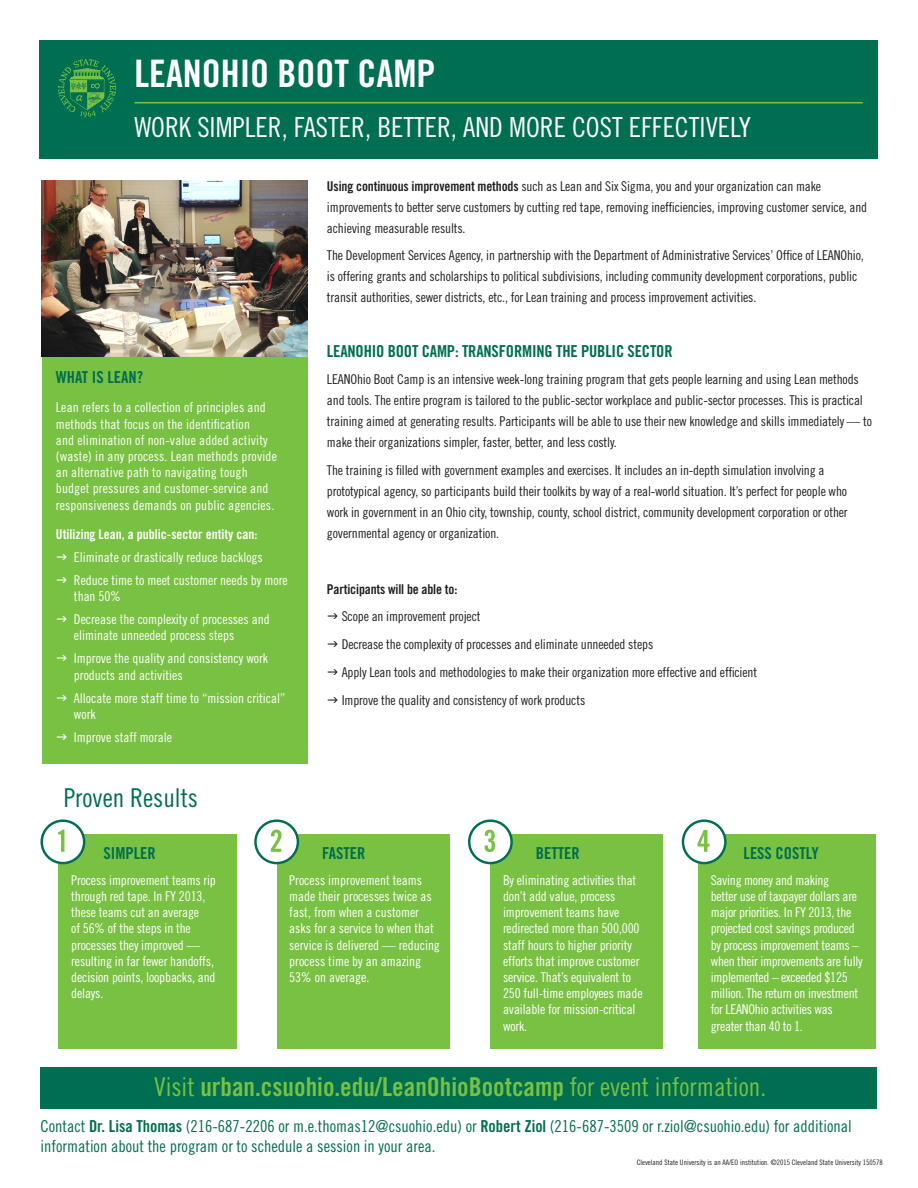
<style>
.page{position:relative;width:918px;height:1188px;background:#fff}
.page>*{position:absolute;margin:0;border:0;box-sizing:border-box;transform-origin:0 0}
.t1{font:37.95px "Trade Gothic Bold Cond Twenty";color:#fff}
.t2{font:27.6px "Trade Gothic LT Std Cn 18";color:#fff}
.t3{font:25.95px "Trade Gothic Bold Cond Twenty";color:#79c142}
.t4{font:25.95px "Trade Gothic LT Std Cn 18";color:#006e51}
.t5{font:16.5px/19.8px "Trade Gothic LT Std Cn 18";color:#006e51}
.t6{font:16.5px "Trade Gothic Bold Cond Twenty";letter-spacing:-.01em;color:#006e51}
.t7{font:13.5px/21px "Trade Gothic LT Std Cn 18";letter-spacing:-.01em;color:#231f20}
.t8{font:13.5px/16.2px "Trade Gothic LT Std Cn 18";color:#fff}
.t9{font:13.5px/16.2px "Trade Gothic LT Std Cn 18";letter-spacing:-.02em;color:#fff}
.t10{font:13.5px "Trade Gothic Bold Cond Twenty";color:#fff}
.t11{font:13.5px "Trade Gothic Bold Cond Twenty";letter-spacing:-.01em;color:#231f20}
.t12{font:7.5px "Trade Gothic LT Std Cn 18";color:#231f20}
.s1{font-family:"Trade Gothic Bold Cond Twenty"}
.s2{font-family:"Trade Gothic LT Std Cn 18"}
.s3{font-family:"Trade Gothic LT Std Bd Cn 20"}
</style>
<div class="page">
<div style="left:39px;top:40px;width:839px;height:119px;background:#006e51"></div>
<svg style="left:58px;top:59px;width:58px;height:59px"></svg>
<hr style="left:134px;top:102px;width:729px;height:1px;background:#79c142">
<div style="left:42px;top:355px;width:266px;height:409px;background:#79c142"></div>
<div style="left:58px;top:834px;width:178px;height:215px;background:#79c142"></div>
<div style="left:277px;top:834px;width:172px;height:215px;background:#79c142"></div>
<div style="left:490px;top:834px;width:173px;height:215px;background:#79c142"></div>
<div style="left:698px;top:834px;width:178px;height:215px;background:#79c142"></div>
<div style="left:42px;top:821px;width:42px;height:42px;background:#fff;border-radius:50%"></div>
<div style="left:40px;top:819px;width:45px;height:45px;border:2px solid #006e51;border-radius:50%"></div>
<svg style="left:58px;top:830px;width:6px;height:22px"></svg>
<div style="left:255px;top:821px;width:43px;height:42px;background:#fff;border-radius:50%"></div>
<div style="left:254px;top:819px;width:45px;height:45px;border:2px solid #006e51;border-radius:50%"></div>
<svg style="left:271px;top:830px;width:11px;height:22px"></svg>
<div style="left:469px;top:821px;width:43px;height:42px;background:#fff;border-radius:50%"></div>
<div style="left:468px;top:819px;width:45px;height:45px;border:2px solid #006e51;border-radius:50%"></div>
<svg style="left:485px;top:830px;width:10px;height:22px"></svg>
<div style="left:683px;top:821px;width:42px;height:42px;background:#fff;border-radius:50%"></div>
<div style="left:682px;top:819px;width:45px;height:45px;border:2px solid #006e51;border-radius:50%"></div>
<svg style="left:697px;top:830px;width:12px;height:22px"></svg>
<div style="left:40px;top:1067px;width:838px;height:41px;background:#006e51"></div>
<img style="left:42px;top:180px;width:266px;height:176px">
<p class="t1" style="left:134px;top:51px;width:303px">LEANOHIO BOOT CAMP</p>
<p class="t2" style="left:134px;top:111px;width:618px">WORK SIMPLER, FASTER, BETTER, AND MORE COST EFFECTIVELY</p>
<p class="t6" style="left:56px;top:367px;width:89px">WHAT IS LEAN?</p>
<p class="t8" style="left:56px;top:399px;width:223px">Lean refers to a collection of principles and methods that focus on the identification<br>and elimination of non-value added activity (waste) in any process. Lean methods provide an alternative path to navigating tough budget pressures and customer-service and responsiveness demands on public agencies.</p>
<p class="t10" style="left:56px;top:526px;width:203px">Utilizing Lean, a public-sector entity can:</p>
<p class="t8" style="left:74px;top:549px;width:190px">Eliminate or drastically reduce backlogs</p>
<p class="t8" style="left:74px;top:572px;width:215px">Reduce time to meet customer needs by more than 50%</p>
<p class="t8" style="left:74px;top:611px;width:197px">Decrease the complexity of processes and eliminate unneeded process steps</p>
<p class="t8" style="left:74px;top:650px;width:196px">Improve the quality and consistency work products and activities</p>
<p class="t8" style="left:74px;top:690px;width:213px">Allocate more staff time to “mission critical” work</p>
<p class="t8" style="left:74px;top:729px;width:100px">Improve staff morale</p>
<p class="t4" style="left:64px;top:782px;width:136px">Proven Results</p>
<p class="t7" style="left:327px;top:175px;width:542px"><span class="s1">Using continuous improvement methods</span> such as Lean and Six Sigma, you and your organization can make improvements to better serve customers by cutting red tape, removing inefficiencies, improving customer service, and achieving measurable results.</p>
<p class="t7" style="left:327px;top:245px;width:538px">The Development Services Agency, in partnership with the Department of Administrative Services’ Office of LEANOhio, is offering grants and scholarships to political subdivisions, including community development corporations, public transit authorities, sewer districts, etc., for Lean training and process improvement activities.</p>
<p class="t6" style="left:327px;top:341px;width:347px">LEANOHIO BOOT CAMP: TRANSFORMING THE PUBLIC SECTOR</p>
<p class="t7" style="left:327px;top:369px;width:547px">LEANOhio Boot Camp is an intensive week-long training program that gets people learning and using Lean methods and tools. The entire program is tailored to the public-sector workplace and public-sector processes. This is practical training aimed at generating results. Participants will be able to use their new knowledge and skills immediately — to make their organizations simpler, faster, better, and less costly.</p>
<p class="t7" style="left:327px;top:460px;width:522px">The training is filled with government examples and exercises. It includes an in-depth simulation involving a prototypical agency, so participants build their toolkits by way of a real-world situation. It’s perfect for people who work in government in an Ohio city, township, county, school district, community development corporation or other governmental agency or organization.</p>
<p class="t11" style="left:327px;top:581px;width:132px">Participants will be able to:</p>
<p class="t7" style="left:342px;top:606px;width:140px">Scope an improvement project</p>
<p class="t7" style="left:342px;top:634px;width:313px">Decrease the complexity of processes and eliminate unneeded steps</p>
<p class="t7" style="left:342px;top:661px;width:417px">Apply Lean tools and methodologies to make their organization more effective and efficient</p>
<p class="t7" style="left:342px;top:689px;width:245px">Improve the quality and consistency of work products</p>
<p class="t6" style="left:104px;top:844px;width:54px">SIMPLER</p>
<p class="t6" style="left:322px;top:844px;width:45px">FASTER</p>
<p class="t6" style="left:536px;top:844px;width:45px">BETTER</p>
<p class="t6" style="left:744px;top:844px;width:77px">LESS COSTLY</p>
<p class="t8" style="left:71px;top:872px;width:146px">Process improvement teams rip through red tape. In FY 2013, these teams cut an average<br>of 56% of the steps in the processes they improved — resulting in far fewer handoffs, decision points, loopbacks, and delays.</p>
<p class="t8" style="left:289px;top:872px;width:152px">Process improvement teams made their processes twice as fast, from when a customer asks for a service to when that service is delivered — reducing process time by an amazing<br>53% on average.</p>
<p class="t8" style="left:503px;top:872px;width:141px">By eliminating activities that don’t add value, process improvement teams have redirected more than 500,000 staff hours to higher priority efforts that improve customer service. That’s equivalent to<br>250 full-time employees made available for mission-critical work.</p>
<p class="t9" style="left:711px;top:872px;width:153px">Saving money and making<br>better use of taxpayer dollars are major priorities. In FY 2013, the projected cost savings produced by process improvement teams – when their improvements are fully implemented – exceeded $125 million. The return on investment for LEANOhio activities was greater than 40 to 1.</p>
<p class="t3" style="left:154px;top:1071px;width:613px"><span class="s2">Visit</span> urban.csuohio.edu/LeanOhioBootcamp <span class="s2">for event information.</span></p>
<p class="t5" style="left:40px;top:1116px;width:813px">Contact <span class="s3">Dr. Lisa Thomas</span> (216-687-2206 or m.e.thomas12@csuohio.edu) or <span class="s3">Robert Ziol</span> (216-687-3509 or r.ziol@csuohio.edu) for additional information about the program or to schedule a session in your area.</p>
<p class="t12" style="left:637px;top:1158px;width:248px">Cleveland State University is an AA/EO institution. ©2015 Cleveland State University 150578</p>
</div>
